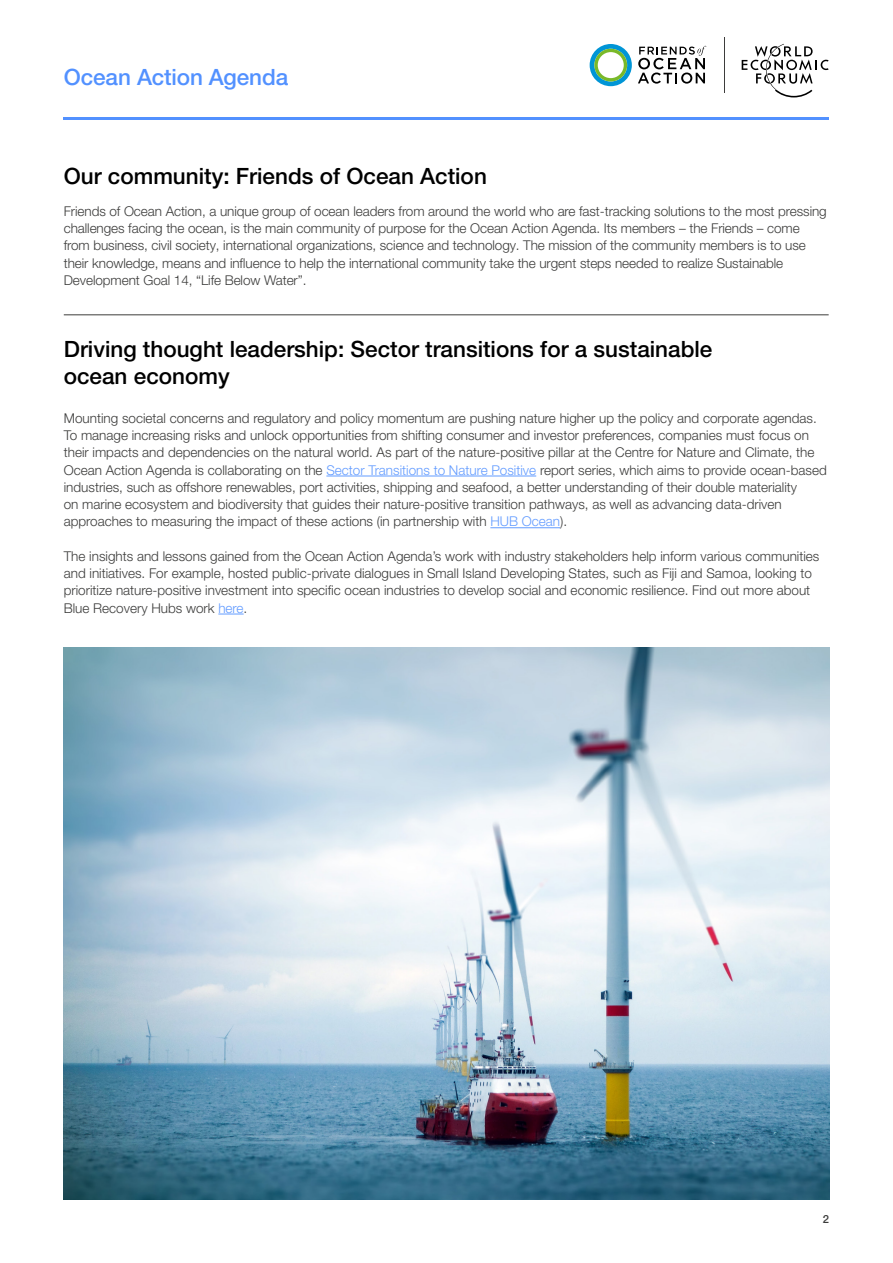
<style>
.page{position:relative;width:893px;height:1263px;background:#fff}
.page>*{position:absolute;margin:0;border:0;box-sizing:border-box;transform-origin:0 0}
.t1{font:500 22.5px/27px "Helvetica Neue LT Pro";color:#000}
.t2{font:500 22.5px "Helvetica Neue LT Pro";letter-spacing:-.005em;color:#5291ff}
.t3{font:300 13.5px/17.2px "Helvetica Neue LT Pro";color:#3c3c3b}
.t4{font:500 11.25px "Helvetica Neue LT Pro";color:#3c3c3b}
.s1{color:#639cff}
</style>
<div class="page">
<hr style="left:64px;top:315px;width:765px;height:1px;background:#3c3c3b">
<hr style="left:326px;top:476px;width:210px;height:1px;background:#639cff">
<hr style="left:490px;top:527px;width:70px;height:1px;background:#639cff">
<svg style="left:218px;top:614px;width:26px;height:1px"></svg>
<img style="left:64px;top:647px;width:765px;height:552px">
<hr style="left:724px;top:37px;width:1px;height:55px;background:#3d3c3b">
<svg style="left:742px;top:44px;width:87px;height:53px"></svg>
<svg style="left:638px;top:46px;width:68px;height:38px"></svg>
<svg style="left:590px;top:44px;width:42px;height:42px"></svg>
<hr style="left:64px;top:117px;width:765px;height:3px;background:#5291ff">
<h1 class="t2" style="left:64px;top:64px;width:226px">Ocean Action Agenda</h1>
<h1 class="t1" style="left:64px;top:163px;width:425px">Our community: Friends of Ocean Action</h1>
<p class="t3" style="left:64px;top:202px;width:764px">Friends of Ocean Action, a unique group of ocean leaders from around the world who are fast-tracking solutions to the most pressing challenges facing the ocean, is the main community of purpose for the Ocean Action Agenda. Its members – the Friends – come from business, civil society, international organizations, science and technology. The mission of the community members is to use their knowledge, means and influence to help the international community take the urgent steps needed to realize Sustainable Development Goal 14, “Life Below Water”.</p>
<h1 class="t1" style="left:64px;top:335px;width:650px">Driving thought leadership: Sector transitions for a sustainable ocean economy</h1>
<p class="t3" style="left:64px;top:409px;width:765px">Mounting societal concerns and regulatory and policy momentum are pushing nature higher up the policy and corporate agendas.<br>To manage increasing risks and unlock opportunities from shifting consumer and investor preferences, companies must focus on their impacts and dependencies on the natural world. As part of the nature-positive pillar at the Centre for Nature and Climate, the Ocean Action Agenda is collaborating on the <span class="s1">Sector Transitions to Nature Positive</span> report series, which aims to provide ocean-based industries, such as offshore renewables, port activities, shipping and seafood, a better understanding of their double materiality<br>on marine ecosystem and biodiversity that guides their nature-positive transition pathways, as well as advancing data-driven approaches to measuring the impact of these actions (in partnership with <span class="s1">HUB Ocean</span>).</p>
<p class="t3" style="left:64px;top:547px;width:757px">The insights and lessons gained from the Ocean Action Agenda’s work with industry stakeholders help inform various communities and initiatives. For example, hosted public-private dialogues in Small Island Developing States, such as Fiji and Samoa, looking to prioritize nature-positive investment into specific ocean industries to develop social and economic resilience. Find out more about Blue Recovery Hubs work <span class="s1">here</span>.</p>
<p class="t4" style="left:823px;top:1212px;width:8px">2</p>
</div>
